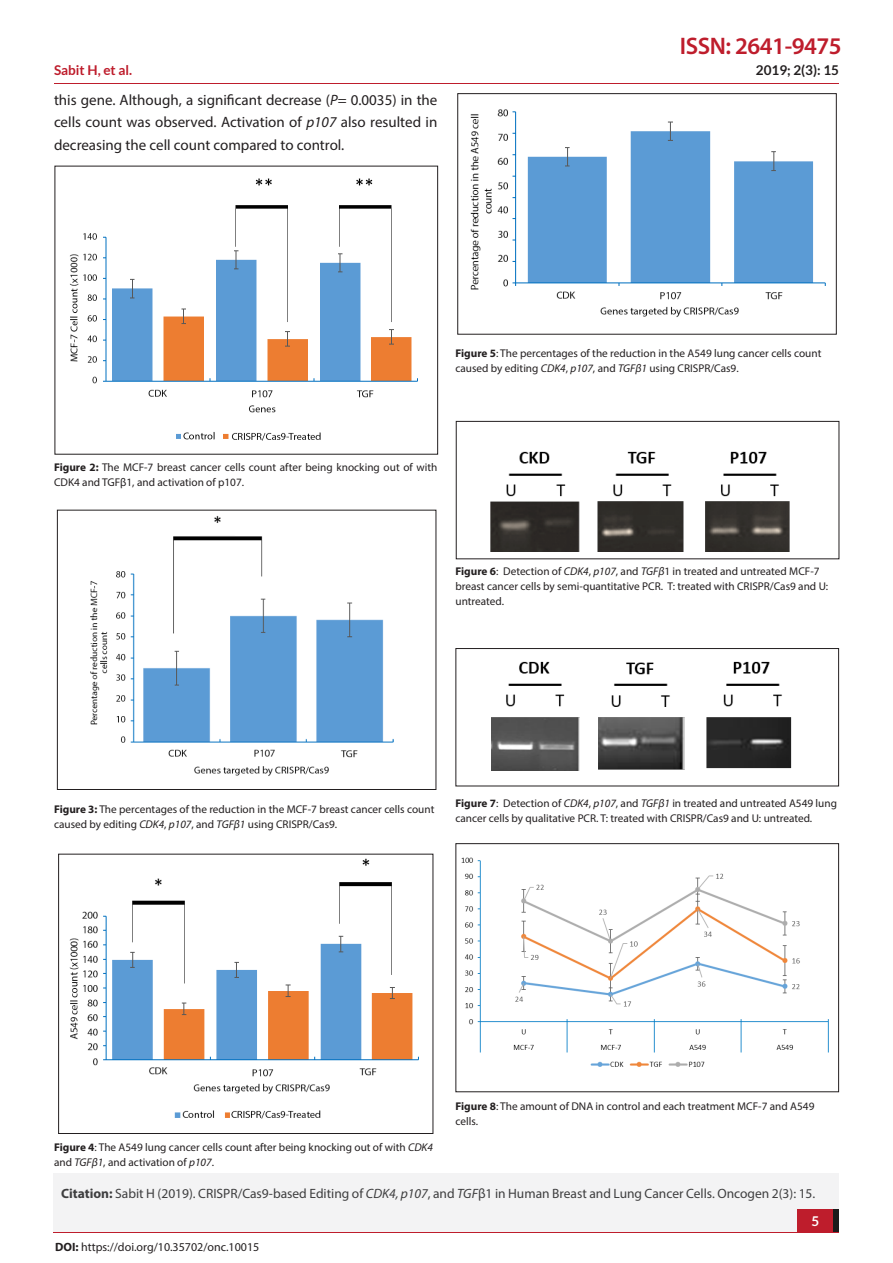
<style>
.page{position:relative;width:893px;height:1263px;background:#fff}
.page>*{position:absolute;margin:0;border:0;box-sizing:border-box;transform-origin:0 0}
.t1{font:600 24px "Myriad Pro";letter-spacing:-.02em;color:#be1d2c}
.t2{font:15px/22.5px "Myriad Pro";color:#231f20;text-align:justify}
.t3{font:13.5px "Myriad Pro";color:#3e3e3f}
.t4{font:700 13.5px "Lato";color:#be1d2c}
.t5{font:700 13.5px "Lato";color:#231f20}
.t6{font:700 13.5px "Lato";color:#fff}
.t7{font:12px "Myriad Pro";color:#231f20}
.t8{font:11.25px/15px "Myriad Pro";color:#231f20}
.s1{font-style:italic}
.s2{font-weight:700}
</style>
<div class="page">
<hr style="left:54px;top:84px;width:785px;height:1px;background:#be1d2c">
<div style="left:54px;top:1211px;width:785px;height:22px;background:#f3f3f4"></div>
<div style="left:54px;top:1172px;width:785px;height:59px;background:#f3f3f4"></div>
<div style="left:798px;top:1209px;width:41px;height:22px;background:#1b1b1b"></div>
<div style="left:798px;top:1209px;width:35px;height:22px;background:#be1d2c"></div>
<img style="left:54px;top:168px;width:364px;height:282px">
<img style="left:56px;top:509px;width:369px;height:277px">
<img style="left:58px;top:853px;width:371px;height:266px">
<img style="left:470px;top:109px;width:356px;height:208px">
<img style="left:490px;top:451px;width:300px;height:101px">
<img style="left:491px;top:661px;width:301px;height:109px">
<img style="left:461px;top:857px;width:368px;height:210px">
<div style="left:457px;top:93px;width:380px;height:242px;border:1px solid #231f20"></div>
<div style="left:58px;top:854px;width:375px;height:280px;border:1px solid #231f20"></div>
<div style="left:455px;top:648px;width:384px;height:138px;border:1px solid #231f20"></div>
<div style="left:456px;top:421px;width:383px;height:138px;border:1px solid #231f20"></div>
<div style="left:455px;top:843px;width:384px;height:249px;border:1px solid #231f20"></div>
<div style="left:57px;top:510px;width:379px;height:280px;border:1px solid #231f20"></div>
<h1 class="t1" style="left:680px;top:31px;width:163px">ISSN: 2641-9475</h1>
<p class="t4" style="left:54px;top:62px;width:80px">Sabit H, et al.</p>
<p class="t5" style="left:756px;top:62px;width:85px">2019; 2(3): 15</p>
<p class="t2" style="left:54px;top:88px;width:385px">this gene. Although, a significant decrease (<span class="s1">P</span>= 0.0035) in the cells count was observed. Activation of <span class="s1">p107</span> also resulted in decreasing the cell count compared to control.</p>
<p class="t8" style="left:455px;top:345px;width:367px"><span class="s2">Figure 5</span>: The percentages of the reduction in the A549 lung cancer cells count caused by editing <span class="s1">CDK4</span>, <span class="s1">p107</span>, and <span class="s1">TGFβ1</span> using CRISPR/Cas9.</p>
<p class="t8" style="left:54px;top:459px;width:385px"><span class="s2">Figure 2:</span> The MCF-7 breast cancer cells count after being knocking out of with<br>CDK4 and TGFβ1, and activation of p107.</p>
<p class="t8" style="left:455px;top:564px;width:374px"><span class="s2">Figure 6</span>: Detection of <span class="s1">CDK4</span>, <span class="s1">p107</span>, and <span class="s1">TGFβ</span>1 in treated and untreated MCF-7 breast cancer cells by semi-quantitative PCR. T: treated with CRISPR/Cas9 and U: untreated.</p>
<p class="t8" style="left:54px;top:801px;width:382px"><span class="s2">Figure 3:</span> The percentages of the reduction in the MCF-7 breast cancer cells count caused by editing <span class="s1">CDK4</span>, <span class="s1">p107</span>, and <span class="s1">TGFβ1</span> using CRISPR/Cas9.</p>
<p class="t8" style="left:455px;top:795px;width:383px"><span class="s2">Figure 7</span>: Detection of <span class="s1">CDK4</span>, <span class="s1">p107</span>, and <span class="s1">TGFβ1</span> in treated and untreated A549 lung cancer cells by qualitative PCR. T: treated with CRISPR/Cas9 and U: untreated.</p>
<p class="t8" style="left:54px;top:1139px;width:380px"><span class="s2">Figure 4</span>: The A549 lung cancer cells count after being knocking out of with <span class="s1">CDK4 </span>and <span class="s1">TGFβ1</span>, and activation of <span class="s1">p107</span>.</p>
<p class="t8" style="left:455px;top:1098px;width:360px"><span class="s2">Figure 8</span>: The amount of DNA in control and each treatment MCF-7 and A549 cells.</p>
<p class="t3" style="left:61px;top:1185px;width:756px"><span class="s2">Citation:</span> Sabit H (2019). CRISPR/Cas9-based Editing of <span class="s1">CDK4, p107</span>, and <span class="s1">TGF</span>β1 in Human Breast and Lung Cancer Cells. Oncogen 2(3): 15.</p>
<p class="t6" style="left:811px;top:1213px;width:9px">5</p>
<p class="t7" style="left:55px;top:1239px;width:206px"><span class="s2">DOI:</span> https://doi.org/10.35702/onc.10015</p>
</div>
